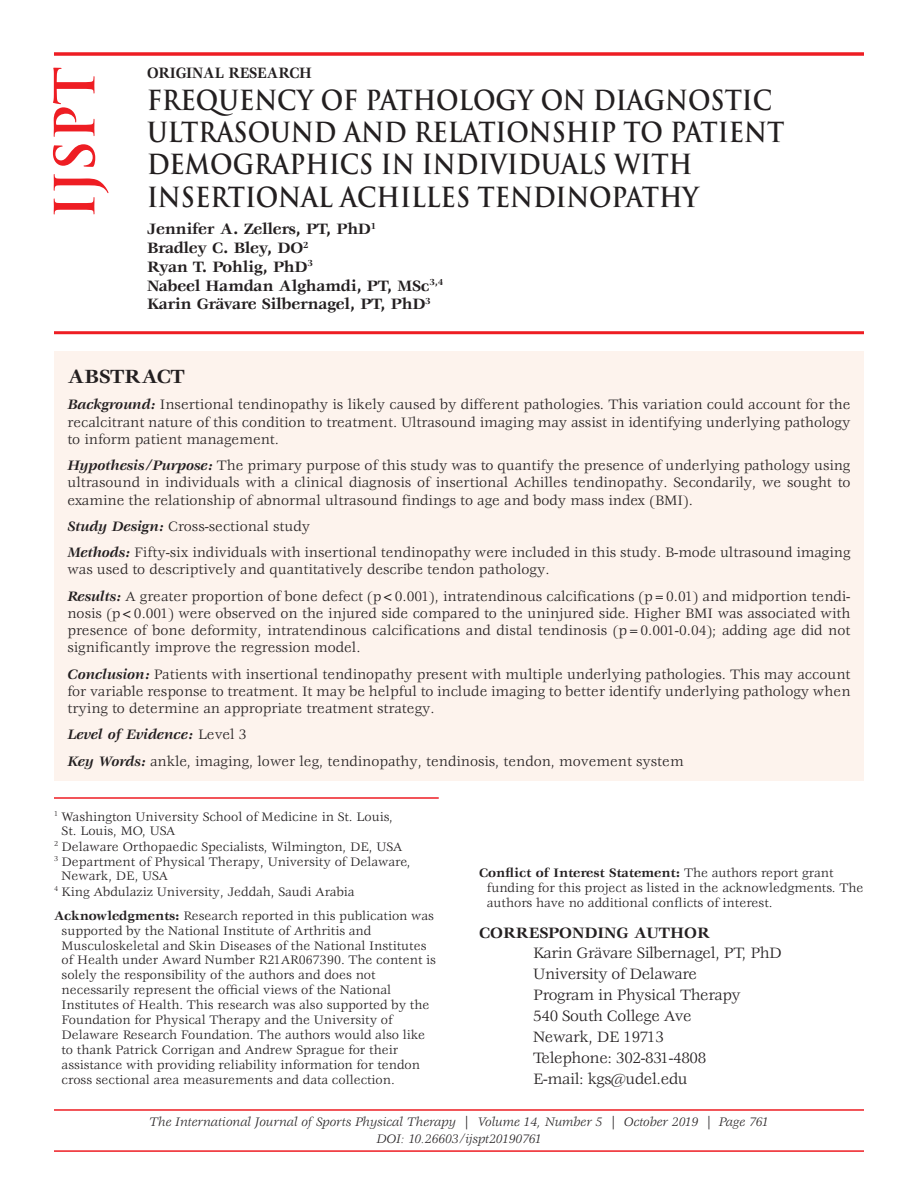
<style>
.page{position:relative;width:918px;height:1188px;background:#fff}
.page>*{position:absolute;margin:0;border:0;box-sizing:border-box;transform-origin:0 0}
.t1{font:700 54px "Trajan Pro";color:#ee1d23}
.t2{font:700 27px/32.2px "Trajan Pro";color:#231f20;scale:.9 1}
.t3{font:700 21px "Veljovic Std";color:#231f20}
.t4{font:16.5px/21px "Veljovic Std";letter-spacing:-.02em;color:#231f20}
.t5{font:700 16.5px/18.8px "Veljovic Std";letter-spacing:-.01em;color:#231f20}
.t6{font:700 16.5px "Veljovic Std";letter-spacing:-.01em;color:#231f20;scale:.9 1}
.t7{font:15px/17.2px "Veljovic Std";color:#231f20;text-align:justify}
.t8{font:13.5px/15px "Veljovic Std";color:#231f20}
.t9{font:italic 13.5px/16.5px "Veljovic Std";color:#231f20;text-align:center}
.s1{font-weight:700;font-style:italic}
.s2{font-weight:700}
</style>
<div class="page">
<div style="left:54px;top:351px;width:810px;height:430px;background:#fdf3ed"></div>
<svg style="left:54px;top:52px;width:810px;height:4px;background:#ef383e"></svg>
<hr style="left:54px;top:797px;width:385px;height:2px;background:#ee1d23">
<hr style="left:54px;top:331px;width:810px;height:3px;background:#ee1d23">
<hr style="left:54px;top:1109px;width:810px;height:2px;background:#ee1d23">
<hr style="left:54px;top:1150px;width:810px;height:2px;background:#ee1d23">
<h1 class="t1" style="left:44px;top:219px;width:154px;rotate:-90deg">IJSPT</h1>
<p class="t6" style="left:147px;top:66px;width:185px">ORIGINAL RESEARCH</p>
<h2 class="t2" style="left:147px;top:84px;width:710px">FREQUENCY OF PATHOLOGY ON DIAGNOSTIC ULTRASOUND AND RELATIONSHIP TO PATIENT DEMOGRAPHICS IN INDIVIDUALS WITH INSERTIONAL ACHILLES TENDINOPATHY</h2>
<p class="t5" style="left:147px;top:221px;width:298px">Jennifer A. Zellers, PT, PhD<sup>1<br></sup>Bradley C. Bley, DO<sup>2<br></sup>Ryan T. Pohlig, PhD<sup>3<br></sup>Nabeel Hamdan Alghamdi, PT, MSc<sup>3,4<br></sup>Karin Grävare Silbernagel, PT, PhD<sup>3</sup></p>
<h3 class="t3" style="left:68px;top:368px;width:119px">ABSTRACT</h3>
<p class="t7" style="left:68px;top:397px;width:785px"><span class="s1">Background:</span> Insertional tendinopathy is likely caused by different pathologies. This variation could account for the recalcitrant nature of this condition to treatment. Ultrasound imaging may assist in identifying underlying pathology to inform patient management.</p>
<p class="t7" style="left:68px;top:458px;width:784px"><span class="s1">Hypothesis/Purpose:</span> The primary purpose of this study was to quantify the presence of underlying pathology using ultrasound in individuals with a clinical diagnosis of insertional Achilles tendinopathy. Secondarily, we sought to examine the relationship of abnormal ultrasound findings to age and body mass index (BMI).</p>
<p class="t7" style="left:68px;top:514px;width:785px;line-height:26.2px"><span class="s1">Study Design:</span> Cross-sectional study<br><span class="s1">Methods:</span> Fifty-six individuals with insertional tendinopathy were included in this study. B-mode ultrasound imaging</p>
<p class="t7" style="left:68px;top:557px;width:785px;line-height:26.2px">was used to descriptively and quantitatively describe tendon pathology.<br><span class="s1">Results:</span> A greater proportion of bone defect (p&lt;0.001), intratendinous calcifications (p=0.01) and midportion tendi-</p>
<p class="t7" style="left:68px;top:605px;width:785px">nosis (p&lt;0.001) were observed on the injured side compared to the uninjured side. Higher BMI was associated with presence of bone deformity, intratendinous calcifications and distal tendinosis (p=0.001-0.04); adding age did not significantly improve the regression model.</p>
<p class="t7" style="left:68px;top:666px;width:785px"><span class="s1">Conclusion:</span> Patients with insertional tendinopathy present with multiple underlying pathologies. This may account for variable response to treatment. It may be helpful to include imaging to better identify underlying pathology when trying to determine an appropriate treatment strategy.</p>
<p class="t7" style="left:68px;top:722px;width:618px;line-height:26.2px"><span class="s1">Level of Evidence:</span> Level 3<br><span class="s1">Key Words:</span> ankle, imaging, lower leg, tendinopathy, tendinosis, tendon, movement system</p>
<p class="t8" style="left:54px;top:810px;width:340px"><sup>1</sup> Washington University School of Medicine in St. Louis,</p>
<p class="t8" style="left:62px;top:825px;width:115px">St. Louis, MO, USA</p>
<p class="t8" style="left:54px;top:840px;width:350px"><sup>2</sup> Delaware Orthopaedic Specialists, Wilmington, DE, USA</p>
<p class="t8" style="left:54px;top:855px;width:358px"><sup>3</sup> Department of Physical Therapy, University of Delaware,</p>
<p class="t8" style="left:62px;top:870px;width:108px">Newark, DE, USA</p>
<p class="t8" style="left:54px;top:885px;width:302px"><sup>4</sup> King Abdulaziz University, Jeddah, Saudi Arabia</p>
<p class="t8" style="left:62px;top:909px;width:376px;text-indent:-8px"><span class="s2">Acknowledgments:</span> Research reported in this publication was supported by the National Institute of Arthritis and Musculoskeletal and Skin Diseases of the National Institutes of Health under Award Number R21AR067390. The content is solely the responsibility of the authors and does not necessarily represent the official views of the National Institutes of Health. This research was also supported by the Foundation for Physical Therapy and the University of Delaware Research Foundation. The authors would also like to thank Patrick Corrigan and Andrew Sprague for their assistance with providing reliability information for tendon cross sectional area measurements and data collection.</p>
<p class="t8" style="left:487px;top:867px;width:378px;text-indent:-8px"><span class="s2">Conflict of Interest Statement:</span> The authors report grant funding for this project as listed in the acknowledgments. The authors have no additional conflicts of interest.</p>
<p class="t5" style="left:479px;top:924px;width:232px">CORRESPONDING AUTHOR</p>
<p class="t4" style="left:533px;top:944px;width:250px">Karin Grävare Silbernagel, PT, PhD<br>University of Delaware<br>Program in Physical Therapy<br>540 South College Ave<br>Newark, DE 19713<br>Telephone: 302-831-4808<br>E-mail: kgs@udel.edu</p>
<p class="t9" style="left:149px;top:1115px;width:621px">The International Journal of Sports Physical Therapy | Volume 14, Number 5 | October 2019 | Page 761<br>DOI: 10.26603/ijspt20190761</p>
</div>
